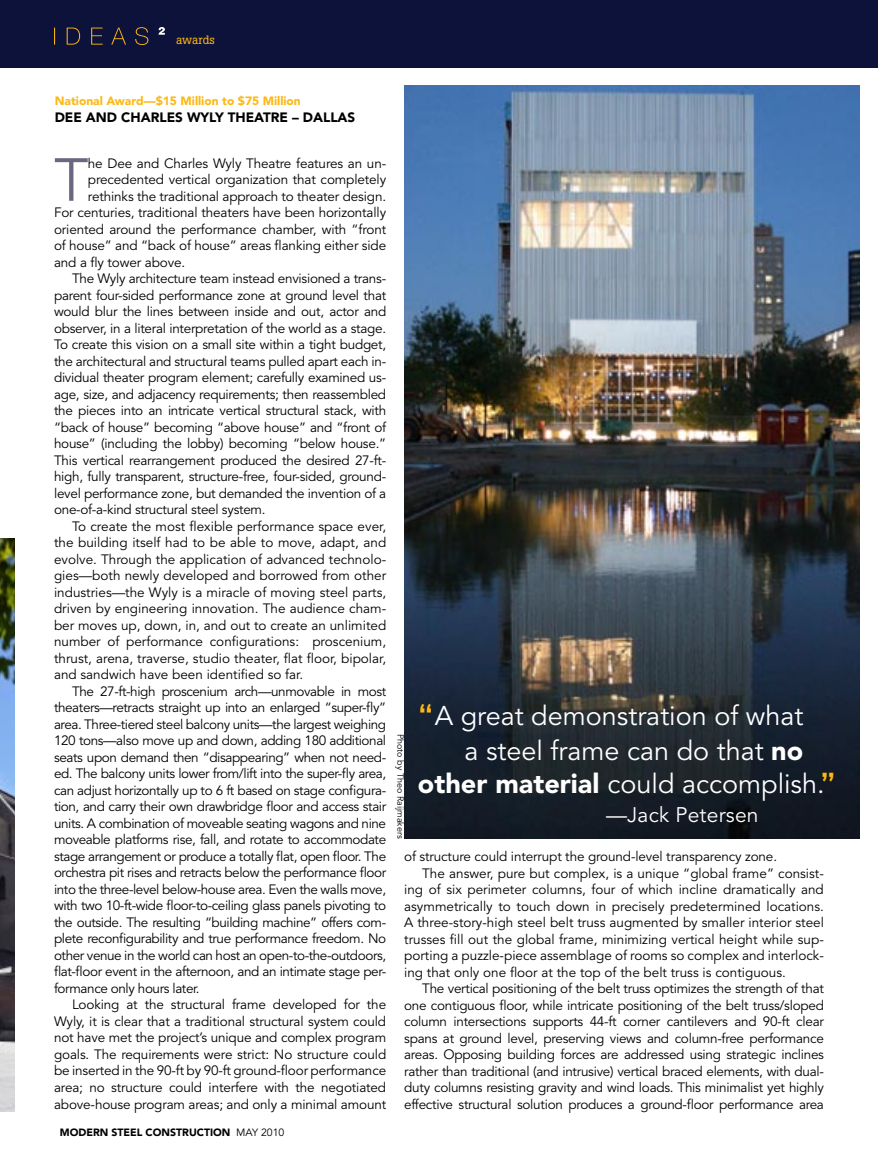
<style>
.page{position:relative;width:878px;height:1175px;background:#fff}
.page>*{position:absolute;margin:0;border:0;box-sizing:border-box;transform-origin:0 0}
.t1{font:60.15px "Avenir LT Std";color:#6b6781}
.t2{font:700 33px "Century Gothic";color:#fdb813}
.t3{font:27px "Avenir LT Std";color:#fff}
.t4{font:21px "Avenir LT Std";letter-spacing:.01em;color:#fff}
.t5{font:13.5px "Avenir LT Std";letter-spacing:-.02em;color:#000}
.t6{font:13.5px "Avenir LT Std";color:#000}
.t7{font:900 13.5px "Avenir LT Std";color:#000}
.t8{font:900 12px "Avenir LT Std";color:#fdb813}
.t9{font:12px "Boton";color:#fdb813}
.t10{font:900 10.5px "Avenir LT Std";color:#000}
.t11{font:9px "Avenir LT Std";color:#000}
.s1{font-weight:400}
.s2{font-family:"Century Gothic";font-weight:700;font-size:33px;color:#fdb813}
.s3{font-weight:900}
</style>
<div class="page">
<div style="left:0;top:0;width:878px;height:68px;background:#0d123b"></div>
<svg style="left:54px;top:27px;width:94px;height:18px"></svg>
<svg style="left:158px;top:27px;width:7px;height:8px"></svg>
<img style="left:0;top:538px;width:15px;height:573px">
<img style="left:404px;top:86px;width:456px;height:752px">
<p class="t9" style="left:176px;top:33px;width:40px">awards</p>
<p class="t8" style="left:55px;top:94px;width:247px">National Award—$15 Million to $75 Million</p>
<p class="t7" style="left:55px;top:109px;width:43px">Dee and</p>
<p class="t7" style="left:121px;top:109px;width:29px">Charles</p>
<p class="t7" style="left:187px;top:109px;width:68px">Wyly Theatre</p>
<p class="t7" style="left:292px;top:109px;width:31px">– Dallas</p>
<h1 class="t1" style="left:54px;top:145px;width:36px">T</h1>
<p class="t5" style="left:88px;top:155px;width:300px">he Dee and Charles Wyly Theatre features an un-</p>
<p class="t5" style="left:88px;top:172px;width:300px">precedented vertical organization that completely</p>
<p class="t5" style="left:88px;top:188px;width:300px">rethinks the traditional approach to theater design.</p>
<p class="t5" style="left:54px;top:205px;width:334px">For centuries, traditional theaters have been horizontally</p>
<p class="t5" style="left:54px;top:221px;width:334px">oriented around the performance chamber, with “front</p>
<p class="t5" style="left:54px;top:238px;width:333px">of house” and “back of house” areas flanking either side</p>
<p class="t5" style="left:54px;top:254px;width:133px">and a fly tower above.</p>
<p class="t5" style="left:72px;top:271px;width:315px">The Wyly architecture team instead envisioned a trans-</p>
<p class="t5" style="left:54px;top:287px;width:334px">parent four-sided performance zone at ground level that</p>
<p class="t5" style="left:54px;top:304px;width:334px">would blur the lines between inside and out, actor and</p>
<p class="t5" style="left:54px;top:320px;width:334px">observer, in a literal interpretation of the world as a stage.</p>
<p class="t5" style="left:54px;top:337px;width:333px">To create this vision on a small site within a tight budget,</p>
<p class="t5" style="left:54px;top:353px;width:334px">the architectural and structural teams pulled apart each in-</p>
<p class="t5" style="left:54px;top:370px;width:333px">dividual theater program element; carefully examined us-</p>
<p class="t5" style="left:54px;top:386px;width:334px">age, size, and adjacency requirements; then reassembled</p>
<p class="t5" style="left:54px;top:403px;width:334px">the pieces into an intricate vertical structural stack, with</p>
<p class="t5" style="left:54px;top:419px;width:334px">“back of house” becoming “above house” and “front of</p>
<p class="t5" style="left:54px;top:436px;width:333px">house” (including the lobby) becoming “below house.”</p>
<p class="t5" style="left:54px;top:452px;width:333px">This vertical rearrangement produced the desired 27-ft-</p>
<p class="t5" style="left:54px;top:469px;width:333px">high, fully transparent, structure-free, four-sided, ground-</p>
<p class="t5" style="left:54px;top:485px;width:333px">level performance zone, but demanded the invention of a</p>
<p class="t5" style="left:54px;top:502px;width:213px">one-of-a-kind structural steel system.</p>
<p class="t6" style="left:72px;top:518px;width:315px">To create the most flexible performance space ever,</p>
<p class="t6" style="left:54px;top:535px;width:334px">the building itself had to be able to move, adapt, and</p>
<p class="t6" style="left:54px;top:551px;width:334px">evolve. Through the application of advanced technolo-</p>
<p class="t6" style="left:54px;top:568px;width:334px">gies—both newly developed and borrowed from other</p>
<p class="t6" style="left:54px;top:584px;width:333px">industries—the Wyly is a miracle of moving steel parts,</p>
<p class="t6" style="left:54px;top:601px;width:333px">driven by engineering innovation. The audience cham-</p>
<p class="t6" style="left:54px;top:617px;width:334px">ber moves up, down, in, and out to create an unlimited</p>
<p class="t6" style="left:54px;top:634px;width:333px">number of performance configurations: proscenium,</p>
<p class="t6" style="left:54px;top:650px;width:333px">thrust, arena, traverse, studio theater, flat floor, bipolar,</p>
<p class="t6" style="left:54px;top:667px;width:251px">and sandwich have been identified so far.</p>
<p class="t5" style="left:72px;top:683px;width:316px">The 27-ft-high proscenium arch—unmovable in most</p>
<p class="t5" style="left:54px;top:700px;width:333px">theaters—retracts straight up into an enlarged “super-fly”</p>
<p class="t5" style="left:54px;top:716px;width:333px">area. Three-tiered steel balcony units—the largest weighing</p>
<p class="t5" style="left:54px;top:733px;width:333px">120 tons—also move up and down, adding 180 additional</p>
<p class="t5" style="left:54px;top:749px;width:334px">seats upon demand then “disappearing” when not need-</p>
<p class="t5" style="left:54px;top:766px;width:334px">ed. The balcony units lower from/lift into the super-fly area,</p>
<p class="t5" style="left:54px;top:782px;width:333px">can adjust horizontally up to 6 ft based on stage configura-</p>
<p class="t5" style="left:54px;top:799px;width:334px">tion, and carry their own drawbridge floor and access stair</p>
<p class="t5" style="left:54px;top:815px;width:333px">units. A combination of moveable seating wagons and nine</p>
<p class="t5" style="left:54px;top:832px;width:334px">moveable platforms rise, fall, and rotate to accommodate</p>
<p class="t5" style="left:54px;top:848px;width:333px">stage arrangement or produce a totally flat, open floor. The</p>
<p class="t5" style="left:54px;top:865px;width:334px">orchestra pit rises and retracts below the performance floor</p>
<p class="t5" style="left:54px;top:881px;width:333px">into the three-level below-house area. Even the walls move,</p>
<p class="t5" style="left:54px;top:898px;width:333px">with two 10-ft-wide floor-to-ceiling glass panels pivoting to</p>
<p class="t5" style="left:54px;top:914px;width:333px">the outside. The resulting “building machine” offers com-</p>
<p class="t5" style="left:54px;top:931px;width:333px">plete reconfigurability and true performance freedom. No</p>
<p class="t5" style="left:54px;top:947px;width:333px">other venue in the world can host an open-to-the-outdoors,</p>
<p class="t5" style="left:54px;top:964px;width:334px">flat-floor event in the afternoon, and an intimate stage per-</p>
<p class="t5" style="left:54px;top:980px;width:147px">formance only hours later.</p>
<p class="t5" style="left:72px;top:997px;width:315px">Looking at the structural frame developed for the</p>
<p class="t5" style="left:54px;top:1013px;width:333px">Wyly, it is clear that a traditional structural system could</p>
<p class="t5" style="left:54px;top:1030px;width:334px">not have met the project’s unique and complex program</p>
<p class="t5" style="left:54px;top:1046px;width:334px">goals. The requirements were strict: No structure could</p>
<p class="t5" style="left:54px;top:1063px;width:334px">be inserted in the 90-ft by 90-ft ground-floor performance</p>
<p class="t5" style="left:54px;top:1079px;width:333px">area; no structure could interfere with the negotiated</p>
<p class="t5" style="left:54px;top:1096px;width:334px">above-house program areas; and only a minimal amount</p>
<p class="t10" style="left:60px;top:1125px;width:226px">MODERN STEEL CONSTRUCTION <span class="s1">may 2010</span></p>
<p class="t11" style="left:405px;top:734px;width:106px;rotate:90deg">Photo by Theo Raijmakers</p>
<h3 class="t3" style="left:418px;top:700px;width:387px"><span class="s2">“</span>A great demonstration of what</h3>
<h3 class="t3" style="left:464px;top:735px;width:340px">a steel frame can do that <span class="s3">no</span></h3>
<h3 class="t3" style="left:418px;top:768px;width:408px"><span class="s3">other material</span> could accomplish.</h3>
<h2 class="t2" style="left:820px;top:759px;width:17px">”</h2>
<h3 class="t4" style="left:606px;top:802px;width:154px">—Jack Petersen</h3>
<p class="t5" style="left:404px;top:848px;width:374px">of structure could interrupt the ground-level transparency zone.</p>
<p class="t6" style="left:422px;top:865px;width:403px">The answer, pure but complex, is a unique “global frame” consist-</p>
<p class="t6" style="left:404px;top:881px;width:421px">ing of six perimeter columns, four of which incline dramatically and</p>
<p class="t6" style="left:404px;top:898px;width:421px">asymmetrically to touch down in precisely predetermined locations.</p>
<p class="t6" style="left:404px;top:914px;width:421px">A three-story-high steel belt truss augmented by smaller interior steel</p>
<p class="t6" style="left:404px;top:931px;width:421px">trusses fill out the global frame, minimizing vertical height while sup-</p>
<p class="t6" style="left:404px;top:947px;width:421px">porting a puzzle-piece assemblage of rooms so complex and interlock-</p>
<p class="t6" style="left:404px;top:964px;width:383px">ing that only one floor at the top of the belt truss is contiguous.</p>
<p class="t5" style="left:422px;top:980px;width:403px">The vertical positioning of the belt truss optimizes the strength of that</p>
<p class="t5" style="left:404px;top:997px;width:421px">one contiguous floor, while intricate positioning of the belt truss/sloped</p>
<p class="t5" style="left:404px;top:1013px;width:421px">column intersections supports 44-ft corner cantilevers and 90-ft clear</p>
<p class="t5" style="left:404px;top:1030px;width:421px">spans at ground level, preserving views and column-free performance</p>
<p class="t5" style="left:404px;top:1046px;width:421px">areas. Opposing building forces are addressed using strategic inclines</p>
<p class="t5" style="left:404px;top:1063px;width:421px">rather than traditional (and intrusive) vertical braced elements, with dual-</p>
<p class="t5" style="left:404px;top:1079px;width:421px">duty columns resisting gravity and wind loads. This minimalist yet highly</p>
<p class="t5" style="left:404px;top:1096px;width:421px">effective structural solution produces a ground-floor performance area</p>
</div>
